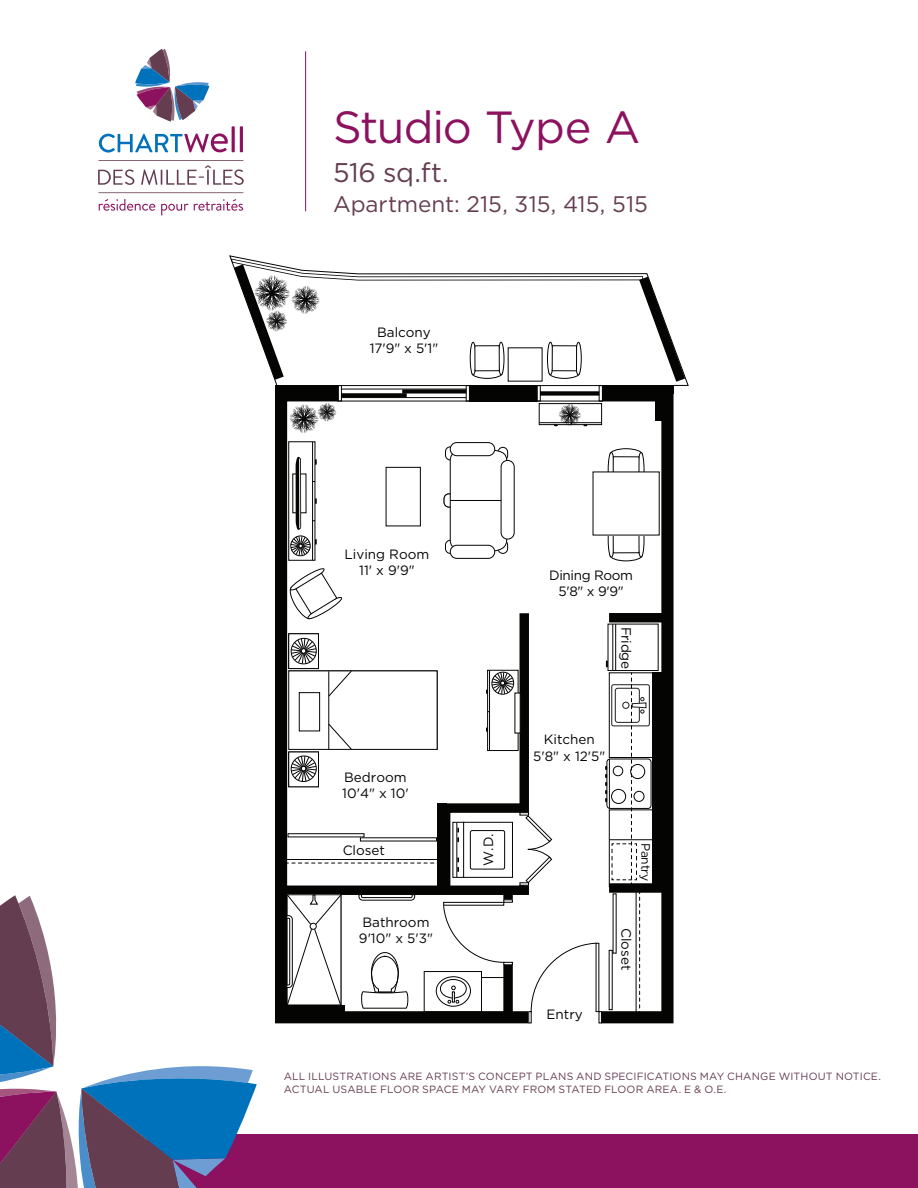
<style>
.page{position:relative;width:918px;height:1188px;background:#fff}
.page>*{position:absolute;margin:0;border:0;box-sizing:border-box;transform-origin:0 0}
.t1{font:45px "Gotham HTF";letter-spacing:-.025em;color:#8c1260}
.t2{font:27px "Gotham HTF";letter-spacing:-.01em;color:#653d51}
.t3{font:22.5px "Gotham HTF";color:#653d51}
.t4{font:13.5px/16.2px "Gotham HTF";color:#040503;text-align:center}
.t5{font:13.5px/16.2px "Gotham HTF";letter-spacing:-.025em;color:#040503;text-align:center}
.t6{font:13.5px "Gotham HTF";color:#050504}
.t7{font:12.15px "Gotham HTF";letter-spacing:-.025em;color:#040503}
.t8{font:10.5px/13.5px "Gotham HTF";letter-spacing:.015em;color:#653d51}
</style>
<div class="page">
<svg style="left:275px;top:394px;width:266px;height:630px"></svg>
<svg style="left:589px;top:394px;width:85px;height:630px"></svg>
<div style="left:520px;top:613px;width:9px;height:200px;background:#040503"></div>
<div style="left:609px;top:883px;width:54px;height:10px;background:#040503"></div>
<div style="left:609px;top:613px;width:54px;height:9px;background:#040503"></div>
<div style="left:652px;top:672px;width:10px;height:216px;background:#040503"></div>
<div style="left:275px;top:385px;width:63px;height:9px;background:#040503"></div>
<div style="left:602px;top:385px;width:72px;height:9px;background:#040503"></div>
<div style="left:470px;top:385px;width:67px;height:16px;background:#040503"></div>
<div style="left:611px;top:684px;width:39px;height:42px;border:1px solid #211e1e;border-radius:2px"></div>
<svg style="left:289px;top:403px;width:48px;height:30px"></svg>
<div style="left:288px;top:441px;width:27px;height:120px;border:1px solid #040503"></div>
<hr style="left:312px;top:442px;width:1px;height:118px;background:#040503">
<div style="left:444px;top:494px;width:10px;height:13px;background:#fff;border-radius:5px"></div>
<div style="left:444px;top:494px;width:10px;height:13px;border:1px solid #040503;border-radius:5px"></div>
<div style="left:445px;top:447px;width:10px;height:13px;background:#fff;border-radius:5px"></div>
<div style="left:445px;top:446px;width:10px;height:14px;border:1px solid #040503;border-radius:5px"></div>
<div style="left:498px;top:447px;width:10px;height:14px;border:1px solid #040503;border-radius:5px"></div>
<div style="left:498px;top:540px;width:10px;height:14px;border:1px solid #040503;border-radius:5px"></div>
<div style="left:445px;top:540px;width:10px;height:13px;background:#fff;border-radius:5px"></div>
<div style="left:445px;top:540px;width:10px;height:14px;border:1px solid #040503;border-radius:5px"></div>
<svg style="left:449px;top:449px;width:58px;height:104px"></svg>
<div style="left:501px;top:460px;width:13px;height:79px;background:#fff;border-radius:7px"></div>
<div style="left:501px;top:460px;width:14px;height:80px;border:1px solid #040503;border-radius:7px"></div>
<div style="left:450px;top:545px;width:45px;height:13px;background:#fff;border-radius:7px"></div>
<div style="left:450px;top:545px;width:45px;height:14px;border:1px solid #040503;border-radius:7px"></div>
<div style="left:450px;top:443px;width:45px;height:13px;background:#fff;border-radius:7px"></div>
<div style="left:450px;top:442px;width:45px;height:14px;border:1px solid #040503;border-radius:7px"></div>
<hr style="left:450px;top:500px;width:51px;height:1px;background:#040503">
<div style="left:386px;top:467px;width:34px;height:59px;background:#fff"></div>
<div style="left:386px;top:467px;width:35px;height:59px;border:1px solid #040503"></div>
<svg style="left:288px;top:567px;width:56px;height:53px"></svg>
<svg style="left:229px;top:255px;width:460px;height:136px"></svg>
<div style="left:508px;top:348px;width:34px;height:33px;background:#fff"></div>
<div style="left:607px;top:759px;width:44px;height:50px;border:1px solid #040503;border-radius:3px"></div>
<hr style="left:612px;top:624px;width:1px;height:46px;background:#040503">
<hr style="left:615px;top:624px;width:1px;height:46px;background:#040503">
<hr style="left:609px;top:839px;width:44px;height:1px;background:#040503">
<div style="left:610px;top:449px;width:32px;height:11px;background:#fff;border-radius:50%"></div>
<div style="left:610px;top:448px;width:33px;height:13px;border:1px solid #040503;border-radius:50%"></div>
<svg style="left:638px;top:452px;width:6px;height:35px"></svg>
<div style="left:637px;top:452px;width:7px;height:35px;border:1px solid #040503;border-radius:50%"></div>
<svg style="left:608px;top:452px;width:6px;height:35px"></svg>
<div style="left:608px;top:452px;width:7px;height:35px;border:1px solid #040503;border-radius:50%"></div>
<svg style="left:612px;top:456px;width:28px;height:16px"></svg>
<div style="left:610px;top:549px;width:32px;height:12px;background:#fff;border-radius:50%"></div>
<div style="left:610px;top:549px;width:33px;height:12px;border:1px solid #040503;border-radius:50%"></div>
<div style="left:638px;top:523px;width:6px;height:34px;background:#fff;border-radius:50%"></div>
<div style="left:637px;top:522px;width:7px;height:36px;border:1px solid #040503;border-radius:50%"></div>
<div style="left:608px;top:523px;width:6px;height:34px;background:#fff;border-radius:50%"></div>
<div style="left:608px;top:522px;width:7px;height:36px;border:1px solid #040503;border-radius:50%"></div>
<svg style="left:612px;top:535px;width:28px;height:19px"></svg>
<div style="left:593px;top:472px;width:66px;height:63px;background:#fff"></div>
<div style="left:539px;top:403px;width:63px;height:22px;border:1px solid #040503"></div>
<hr style="left:539px;top:422px;width:63px;height:1px;background:#040503">
<svg style="left:555px;top:403px;width:31px;height:23px"></svg>
<div style="left:289px;top:634px;width:29px;height:35px;background:#fff"></div>
<div style="left:288px;top:633px;width:31px;height:36px;border:1px solid #040503"></div>
<svg style="left:290px;top:457px;width:27px;height:99px"></svg>
<div style="left:537px;top:385px;width:4px;height:16px;border:1px solid #040503"></div>
<div style="left:537px;top:385px;width:66px;height:16px;border:1px solid #040503"></div>
<div style="left:540px;top:391px;width:59px;height:5px;background:#040503"></div>
<div style="left:338px;top:385px;width:4px;height:16px;border:1px solid #040503"></div>
<div style="left:466px;top:385px;width:4px;height:16px;border:1px solid #040503"></div>
<div style="left:338px;top:385px;width:132px;height:16px;border:1px solid #040503"></div>
<svg style="left:341px;top:393px;width:66px;height:4px"></svg>
<div style="left:402px;top:389px;width:64px;height:5px;background:#040503"></div>
<hr style="left:341px;top:397px;width:125px;height:1px;background:#040503">
<hr style="left:341px;top:389px;width:125px;height:1px;background:#040503">
<svg style="left:276px;top:637px;width:371px;height:386px"></svg>
<div style="left:288px;top:833px;width:76px;height:4px;border:1px solid #040503"></div>
<div style="left:147px;top:1134px;width:771px;height:54px;background:#8c1260"></div>
<svg style="left:0;top:895px;width:257px;height:293px"></svg>
<hr style="left:305px;top:51px;width:1px;height:160px;background:#8c1260">
<svg style="left:99px;top:133px;width:129px;height:20px"></svg>
<hr style="left:232px;top:126px;width:3px;height:26px;background:#8c1260">
<hr style="left:240px;top:126px;width:3px;height:26px;background:#8c1260">
<svg style="left:135px;top:49px;width:75px;height:73px"></svg>
<svg style="left:99px;top:199px;width:144px;height:17px"></svg>
<svg style="left:99px;top:192px;width:144px;height:1px"></svg>
<svg style="left:99px;top:160px;width:144px;height:25px"></svg>
<h1 class="t1" style="left:333px;top:102px;width:309px">Studio Type A</h1>
<p class="t2" style="left:333px;top:157px;width:117px">516 sq.ft.</p>
<p class="t3" style="left:333px;top:191px;width:316px">Apartment: 215, 315, 415, 515</p>
<p class="t4" style="left:370px;top:324px;width:70px">Balcony<br>17'9" x 5'1"</p>
<p class="t4" style="left:345px;top:546px;width:86px">Living Room<br>11' x 9'9"</p>
<p class="t4" style="left:342px;top:769px;width:68px;text-align:left">Bedroom<br>10'4" x 10'</p>
<p class="t5" style="left:549px;top:566px;width:85px">Dining Room<br>5'8" x 9'9"</p>
<p class="t4" style="left:635px;top:627px;width:44px;rotate:90deg">Fridge</p>
<p class="t4" style="left:533px;top:731px;width:74px">Kitchen<br>5'8" x 12'5"</p>
<p class="t4" style="left:343px;top:842px;width:44px">Closet</p>
<p class="t6" style="left:481px;top:866px;width:34px;rotate:-90deg">W.D.</p>
<p class="t7" style="left:652px;top:843px;width:40px;rotate:90deg">Pantry</p>
<p class="t4" style="left:359px;top:914px;width:76px;text-align:left">Bathroom<br>9'10" x 5'3"</p>
<p class="t4" style="left:635px;top:928px;width:44px;rotate:90deg">Closet</p>
<p class="t4" style="left:547px;top:1006px;width:38px">Entry</p>
<p class="t8" style="left:284px;top:1069px;width:599px">ALL ILLUSTRATIONS ARE ARTIST’S CONCEPT PLANS AND SPECIFICATIONS MAY CHANGE WITHOUT NOTICE.<br>ACTUAL USABLE FLOOR SPACE MAY VARY FROM STATED FLOOR AREA. E &amp; O.E.</p>
</div>
